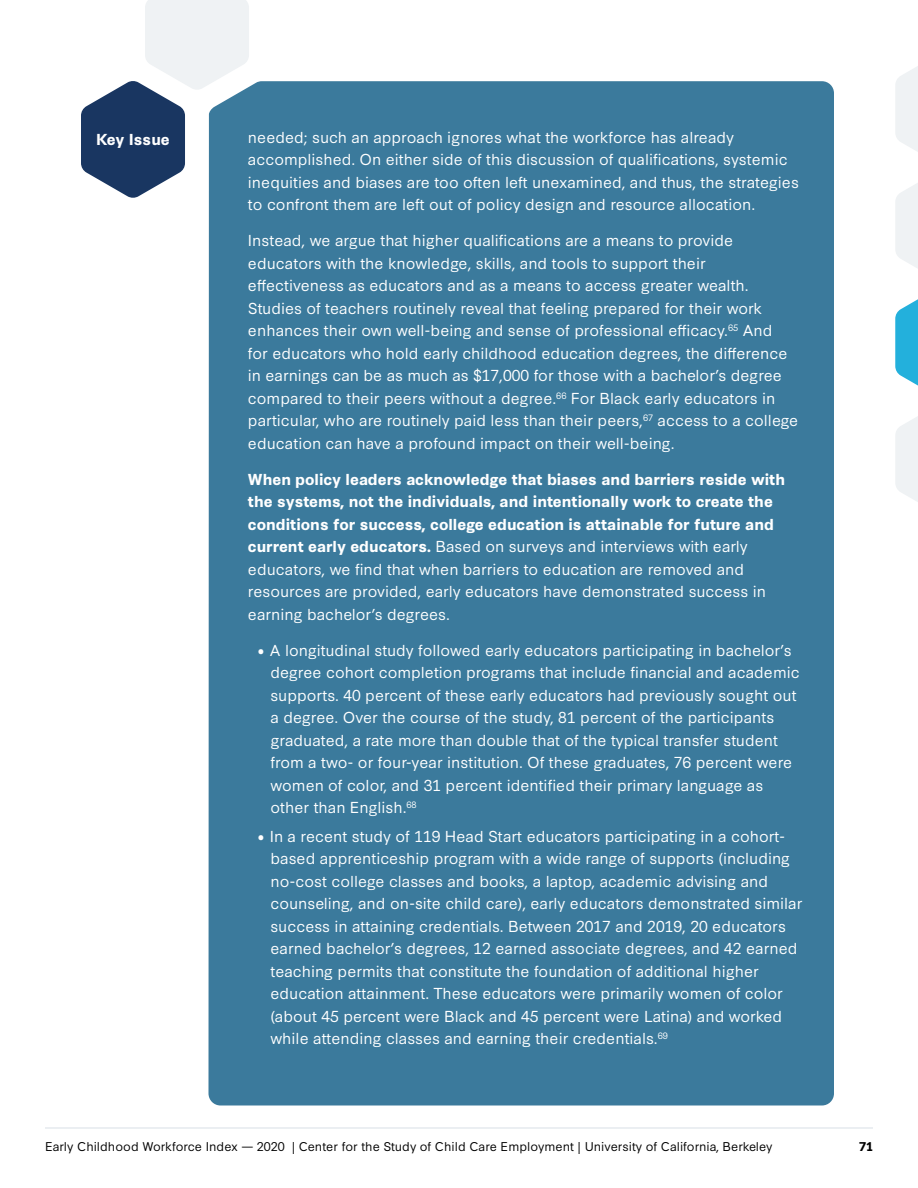
<style>
.page{position:relative;width:918px;height:1188px;background:#fff}
.page>*{position:absolute;margin:0;border:0;box-sizing:border-box;transform-origin:0 0}
.t1{font:15px/22.5px "Synthese";color:#fff}
.t2{font:700 15px/22.5px "Synthese";color:#fff}
.t3{font:12px "Synthese";color:#000}
.t4{font:700 12px "Synthese";color:#000}
.s1{font-weight:400}
</style>
<div class="page">
<hr style="left:45px;top:1127px;width:828px;height:2px;background:#dae1e7">
<svg style="left:895px;top:66px;width:23px;height:436px"></svg>
<svg style="left:81px;top:0;width:168px;height:198px"></svg>
<div style="left:208px;top:81px;width:626px;height:1024px;background:#3b7a9c"></div>
<p class="t2" style="left:96px;top:127px;width:75px">Key Issue</p>
<p class="t1" style="left:248px;top:124px;width:552px">needed; such an approach ignores what the workforce has already accomplished. On either side of this discussion of qualifications, systemic inequities and biases are too often left unexamined, and thus, the strategies to confront them are left out of policy design and resource allocation.</p>
<p class="t1" style="left:248px;top:228px;width:552px">Instead, we argue that higher qualifications are a means to provide educators with the knowledge, skills, and tools to support their effectiveness as educators and as a means to access greater wealth.<br>Studies of teachers routinely reveal that feeling prepared for their work enhances their own well-being and sense of professional efficacy.<sup>65</sup> And<br>for educators who hold early childhood education degrees, the difference in earnings can be as much as $17,000 for those with a bachelor’s degree compared to their peers without a degree.<sup>66</sup> For Black early educators in particular, who are routinely paid less than their peers,<sup>67</sup> access to a college education can have a profound impact on their well-being.</p>
<p class="t2" style="left:248px;top:467px;width:539px">When policy leaders acknowledge that biases and barriers reside with the systems, not the individuals, and intentionally work to create the conditions for success, college education is attainable for future and current early educators. <span class="s1">Based on surveys and interviews with early educators, we find that when barriers to education are removed and resources are provided, early educators have demonstrated success in earning bachelor’s degrees.</span></p>
<p class="t1" style="left:270px;top:637px;width:531px;text-indent:-14px">● A longitudinal study followed early educators participating in bachelor’s degree cohort completion programs that include financial and academic supports. 40 percent of these early educators had previously sought out a degree. Over the course of the study, 81 percent of the participants graduated, a rate more than double that of the typical transfer student from a two- or four-year institution. Of these graduates, 76 percent were women of color, and 31 percent identified their primary language as other than English.<sup>68</sup></p>
<p class="t1" style="left:270px;top:823px;width:534px;text-indent:-14px">● In a recent study of 119 Head Start educators participating in a cohort&shy;based apprenticeship program with a wide range of supports (including no-cost college classes and books, a laptop, academic advising and counseling, and on-site child care), early educators demonstrated similar success in attaining credentials. Between 2017 and 2019, 20 educators earned bachelor’s degrees, 12 earned associate degrees, and 42 earned teaching permits that constitute the foundation of additional higher education attainment. These educators were primarily women of color (about 45 percent were Black and 45 percent were Latina) and worked while attending classes and earning their credentials.<sup>69</sup></p>
<p class="t3" style="left:45px;top:1137px;width:729px">Early Childhood Workforce Index — 2020 | Center for the Study of Child Care Employment | University of California, Berkeley</p>
<p class="t4" style="left:859px;top:1137px;width:15px">71</p>
</div>
